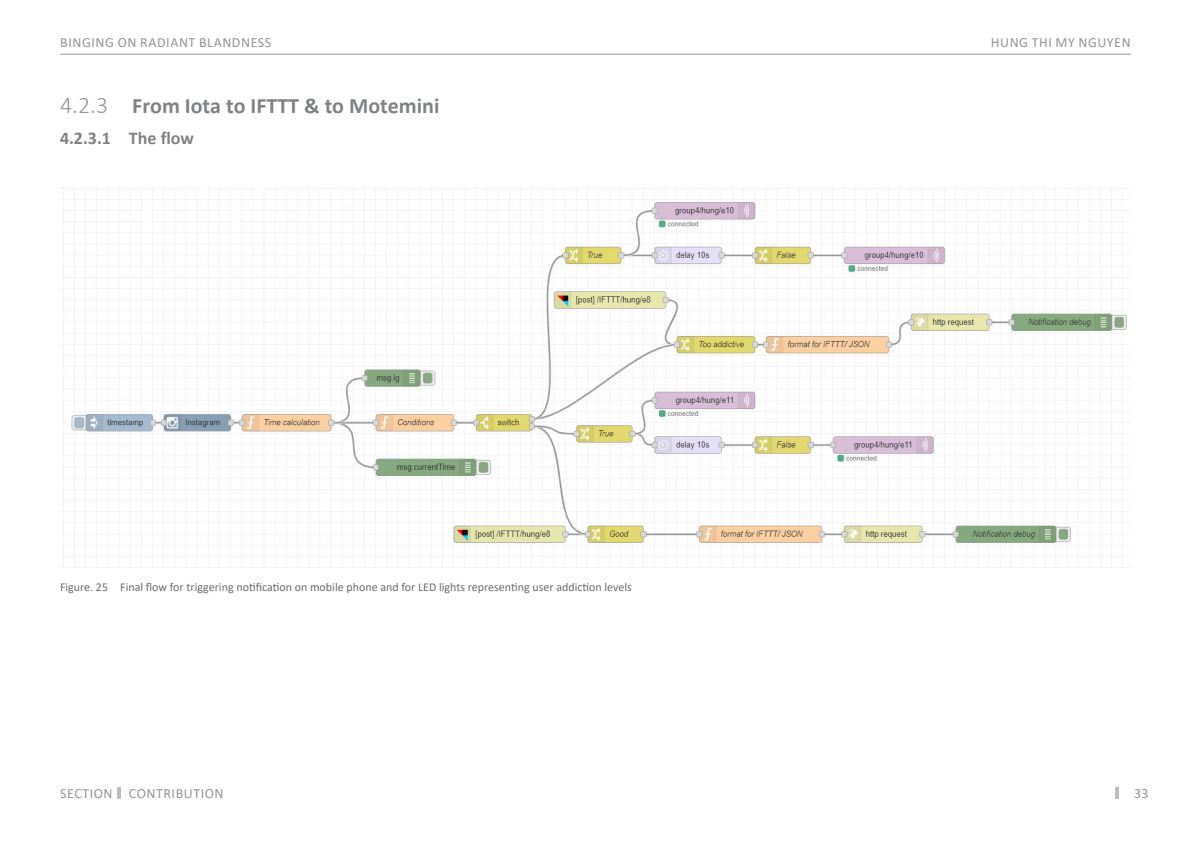
<style>
.page{position:relative;width:1191px;height:842px;background:#fff}
.page>*{position:absolute;margin:0;border:0;box-sizing:border-box;transform-origin:0 0}
.t1{font:700 22px "Calibri";color:#808285}
.t2{font:700 18px "Calibri";color:#808285}
.Page_number{font:14px "Calibri";letter-spacing:.04em;color:#939598}
.t3{font:12px "Calibri";color:#6c6d70}
.s1{font-weight:300;font-size:24px;color:#939598}
</style>
<div class="page">
<hr style="left:60px;top:54px;width:1071px;height:1px;background:#939598">
<svg style="left:1115px;top:787px;width:3px;height:12px"></svg>
<svg style="left:118px;top:787px;width:3px;height:12px"></svg>
<img style="left:62px;top:188px;width:1065px;height:377px">
<p class="Page_number" style="left:60px;top:32px;width:213px">BINGING ON RADIANT BLANDNESS</p>
<p class="Page_number" style="left:991px;top:32px;width:141px">HUNG THI MY NGUYEN</p>
<p class="t1" style="left:60px;top:90px;width:381px"><span class="s1">4.2.3</span> From Iota to IFTTT &amp; to Motemini</p>
<p class="t2" style="left:60px;top:125px;width:135px">4.2.3.1 The flow</p>
<p class="t3" style="left:60px;top:578px;width:573px">Figure. 25 Final flow for triggering notification on mobile phone and for LED lights representing user addiction levels</p>
<p class="Page_number" style="left:129px;top:783px;width:96px">CONTRIBUTION</p>
<p class="Page_number" style="left:60px;top:783px;width:54px">SECTION</p>
<p class="Page_number" style="left:1134px;top:783px;width:16px">33</p>
</div>
